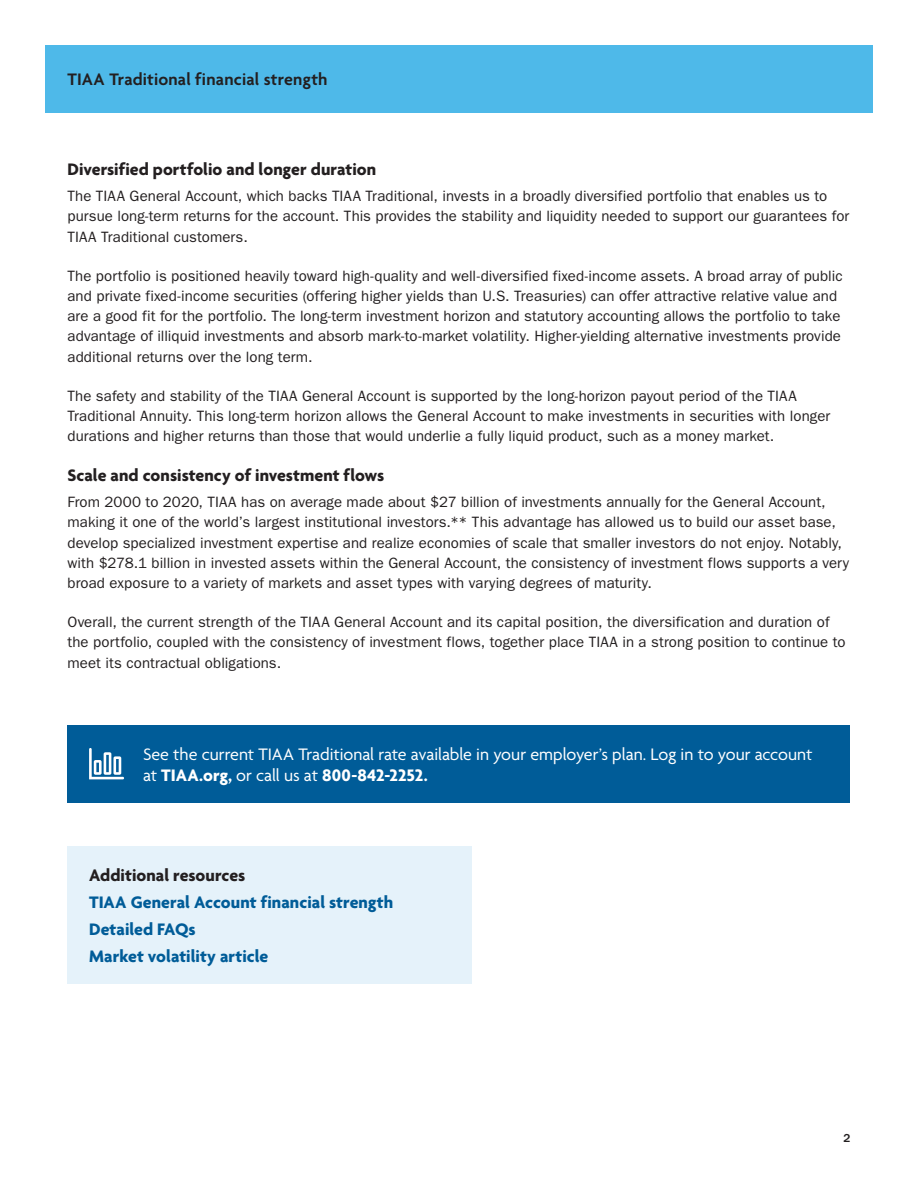
<style>
.page{position:relative;width:918px;height:1188px;background:#fff}
.page>*{position:absolute;margin:0;border:0;box-sizing:border-box;transform-origin:0 0}
.t1{font:18px/21px "Agenda";color:#fff}
.t2{font:700 18px "Agenda";color:#231f20}
.t3{font:700 18px/27px "Agenda";color:#005c98}
.t4{font:600 18px "Agenda";letter-spacing:.01em;color:#231f20}
.t5{font:15px/20.2px "ITC Franklin Gothic Std";letter-spacing:.005em;color:#231f20}
.t6{font:500 12px "ITC Franklin Gothic Std";color:#231f20}
.s1{font-weight:700}
</style>
<div class="page">
<div style="left:45px;top:45px;width:828px;height:67px;background:#4eb9e9"></div>
<div style="left:68px;top:725px;width:782px;height:77px;background:#005c98"></div>
<svg style="left:89px;top:748px;width:35px;height:31px"></svg>
<div style="left:68px;top:847px;width:404px;height:137px;background:#e5f2fa"></div>
<p class="t4" style="left:68px;top:69px;width:262px">TIAA Traditional financial strength</p>
<p class="t2" style="left:68px;top:159px;width:310px">Diversified portfolio and longer duration</p>
<p class="t5" style="left:68px;top:186px;width:783px">The TIAA General Account, which backs TIAA Traditional, invests in a broadly diversified portfolio that enables us to pursue long-term returns for the account. This provides the stability and liquidity needed to support our guarantees for<br>TIAA Traditional customers.</p>
<p class="t5" style="left:68px;top:266px;width:777px">The portfolio is positioned heavily toward high-quality and well-diversified fixed-income assets. A broad array of public and private fixed-income securities (offering higher yields than U.S. Treasuries) can offer attractive relative value and are a good fit for the portfolio. The long-term investment horizon and statutory accounting allows the portfolio to take advantage of illiquid investments and absorb mark-to-market volatility. Higher-yielding alternative investments provide additional returns over the long term.</p>
<p class="t5" style="left:68px;top:386px;width:764px">The safety and stability of the TIAA General Account is supported by the long-horizon payout period of the TIAA<br>Traditional Annuity. This long-term horizon allows the General Account to make investments in securities with longer durations and higher returns than those that would underlie a fully liquid product, such as a money market.</p>
<p class="t2" style="left:68px;top:465px;width:318px">Scale and consistency of investment flows</p>
<p class="t5" style="left:68px;top:492px;width:783px">From 2000 to 2020, TIAA has on average made about $27 billion of investments annually for the General Account, making it one of the world’s largest institutional investors.** This advantage has allowed us to build our asset base, develop specialized investment expertise and realize economies of scale that smaller investors do not enjoy. Notably, with $278.1 billion in invested assets within the General Account, the consistency of investment flows supports a very broad exposure to a variety of markets and asset types with varying degrees of maturity.</p>
<p class="t5" style="left:68px;top:612px;width:780px">Overall, the current strength of the TIAA General Account and its capital position, the diversification and duration of the portfolio, coupled with the consistency of investment flows, together place TIAA in a strong position to continue to meet its contractual obligations.</p>
<p class="t1" style="left:143px;top:744px;width:671px">See the current TIAA Traditional rate available in your employer’s plan. Log in to your account at <span class="s1">TIAA.org,</span> or call us at <span class="s1">800-842-2252.</span></p>
<p class="t2" style="left:89px;top:866px;width:158px">Additional resources</p>
<p class="t3" style="left:89px;top:890px;width:306px">TIAA General Account financial strength<br>Detailed FAQs<br>Market volatility article</p>
<p class="t6" style="left:843px;top:1131px;width:9px">2</p>
</div>
